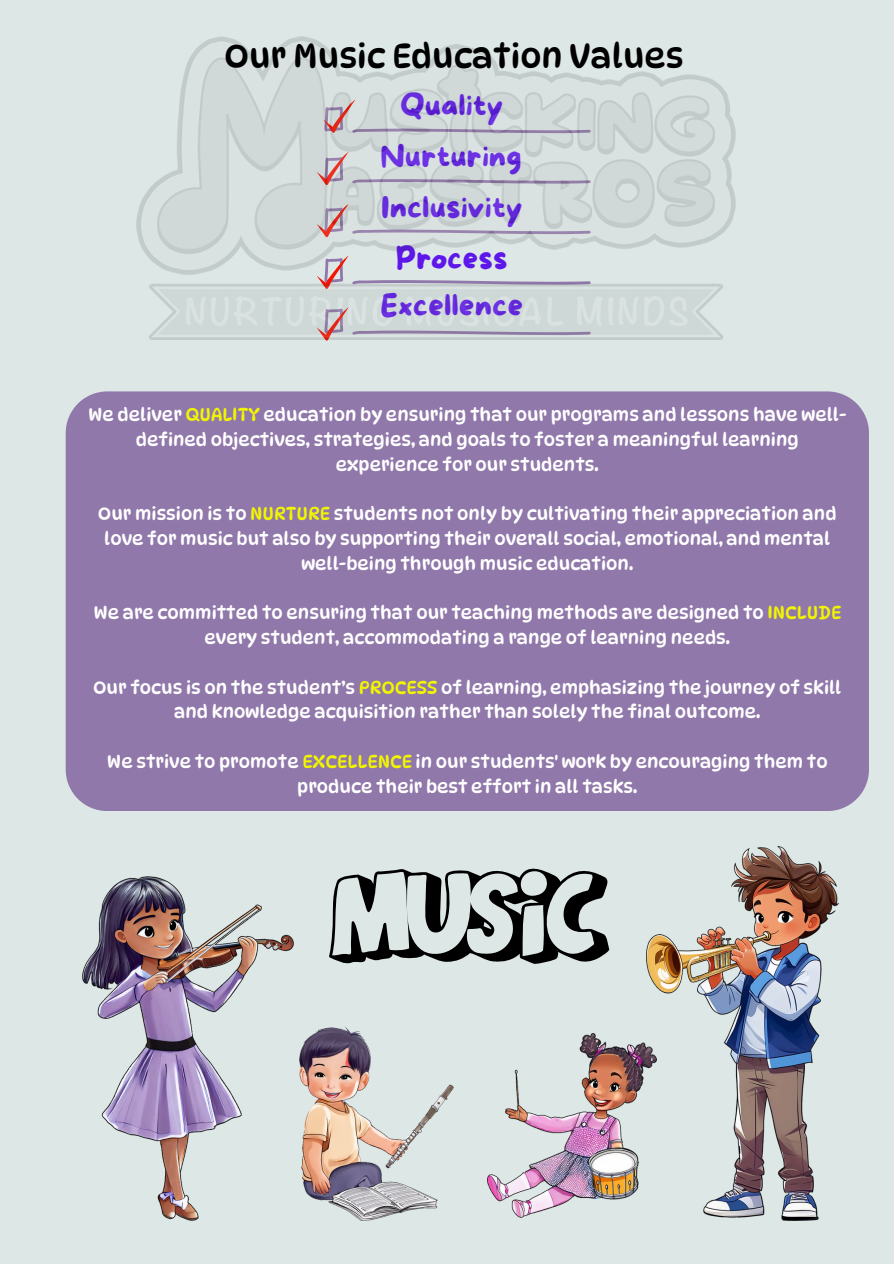
<style>
.page{position:relative;width:894px;height:1264px;background:#fff}
.page>*{position:absolute;margin:0;border:0;box-sizing:border-box;transform-origin:0 0}
.t1{font:33.45px "Dyna Puff";color:#000}
.t2{font:30.75px/46.5px "More Sugar";color:#5e17eb;text-align:center}
.t3{font:18px/24.8px "Dyna Puff";color:#fff;text-align:center}
.s1{color:#f1f600}
</style>
<div class="page">
<div style="left:0;top:0;width:893px;height:1263px;background:#dde8e6"></div>
<svg style="left:316px;top:339px;width:274px;height:2px"></svg>
<div style="left:66px;top:391px;width:802px;height:420px;background:#9178aa;border-radius:42px"></div>
<img style="left:136px;top:37px;width:599px;height:302px">
<img style="left:82px;top:876px;width:211px;height:344px">
<img style="left:646px;top:846px;width:192px;height:374px">
<img style="left:488px;top:1033px;width:168px;height:183px">
<img style="left:299px;top:1026px;width:154px;height:194px">
<svg style="left:329px;top:868px;width:280px;height:96px"></svg>
<p class="t1" style="left:224px;top:36px;width:461px">Our Music Education Values</p>
<p class="t2" style="left:400px;top:83px;width:105px">Quality</p>
<h2 class="t2" style="left:380px;top:135px;width:143px">Nurturing</h2>
<h1 class="t2" style="left:381px;top:186px;width:143px">Inclusivity</h1>
<p class="t2" style="left:380px;top:237px;width:144px">Process<br>Excellence</p>
<p class="t3" style="left:88px;top:402px;width:759px">We deliver <span class="s1">QUALITY</span> education by ensuring that our programs and lessons have well&shy;defined objectives, strategies, and goals to foster a meaningful learning experience for our students.</p>
<h1 class="t3" style="left:98px;top:501px;width:740px">Our mission is to <span class="s1">NURTURE</span> students not only by cultivating their appreciation and love for music but also by supporting their overall social, emotional, and mental well-being through music education.</h1>
<h1 class="t3" style="left:93px;top:600px;width:749px">We are committed to ensuring that our teaching methods are designed to <span class="s1">INCLUDE </span>every student, accommodating a range of learning needs.</h1>
<h1 class="t3" style="left:93px;top:674px;width:749px">Our focus is on the student’s <span class="s1">PROCESS</span> of learning, emphasizing the journey of skill and knowledge acquisition rather than solely the final outcome.</h1>
<p class="t3" style="left:107px;top:749px;width:722px">We strive to promote <span class="s1">EXCELLENCE</span> in our students' work by encouraging them to produce their best effort in all tasks.</p>
</div>
